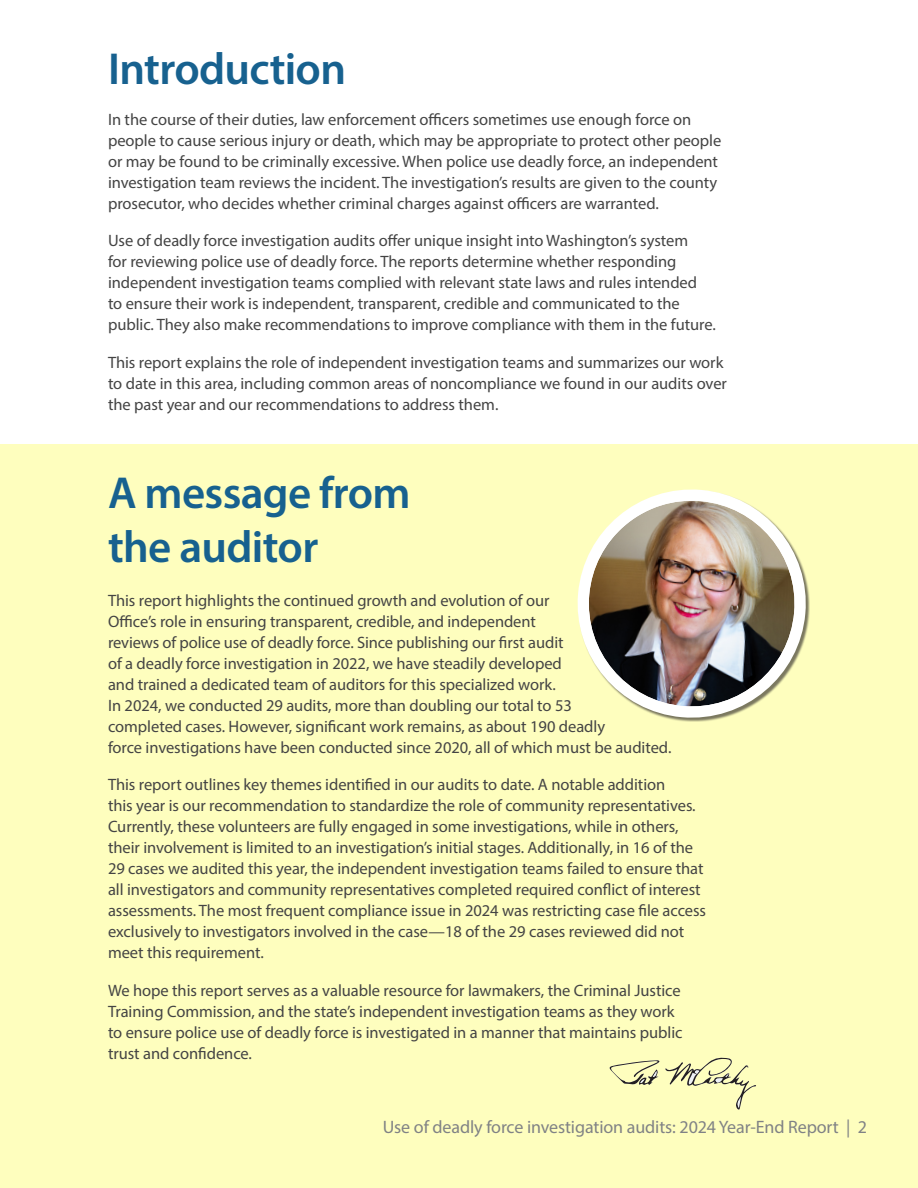
<style>
.page{position:relative;width:918px;height:1188px;background:#fff}
.page>*{position:absolute;margin:0;border:0;box-sizing:border-box;transform-origin:0 0}
.Heading_1{font:600 45px/54px "Myriad Pro";letter-spacing:-.015em;color:#17618f}
.t1{font:18px "Myriad Pro";letter-spacing:-.005em;color:#808285}
.Body_Paragraph_Myriad_Style_1{font:16.5px/21px "Myriad Pro";letter-spacing:-.005em;color:#444}
</style>
<div class="page">
<div style="left:0;top:445px;width:918px;height:743px;background:#fefebe"></div>
<svg style="left:609px;top:1057px;width:147px;height:53px"></svg>
<img style="left:577px;top:489px;width:233px;height:233px">
<p class="Heading_1" style="left:108px;top:41px;width:240px">Introduction</p>
<p class="Body_Paragraph_Myriad_Style_1" style="left:108px;top:109px;width:615px">In the course of their duties, law enforcement officers sometimes use enough force on people to cause serious injury or death, which may be appropriate to protect other people or may be found to be criminally excessive. When police use deadly force, an independent investigation team reviews the incident. The investigation’s results are given to the county prosecutor, who decides whether criminal charges against officers are warranted.</p>
<p class="Body_Paragraph_Myriad_Style_1" style="left:108px;top:230px;width:609px">Use of deadly force investigation audits offer unique insight into Washington’s system<br>for reviewing police use of deadly force. The reports determine whether responding independent investigation teams complied with relevant state laws and rules intended<br>to ensure their work is independent, transparent, credible and communicated to the public. They also make recommendations to improve compliance with them in the future.</p>
<p class="Body_Paragraph_Myriad_Style_1" style="left:108px;top:351px;width:620px">This report explains the role of independent investigation teams and summarizes our work to date in this area, including common areas of noncompliance we found in our audits over the past year and our recommendations to address them.</p>
<p class="Heading_1" style="left:108px;top:465px;width:304px">A message from the auditor</p>
<p class="Body_Paragraph_Myriad_Style_1" style="left:108px;top:590px;width:565px">This report highlights the continued growth and evolution of our<br>Office’s role in ensuring transparent, credible, and independent<br>reviews of police use of deadly force. Since publishing our first audit<br>of a deadly force investigation in 2022, we have steadily developed<br>and trained a dedicated team of auditors for this specialized work.<br>In 2024, we conducted 29 audits, more than doubling our total to 53<br>completed cases. However, significant work remains, as about 190 deadly<br>force investigations have been conducted since 2020, all of which must be audited.</p>
<p class="Body_Paragraph_Myriad_Style_1" style="left:108px;top:774px;width:600px">This report outlines key themes identified in our audits to date. A notable addition<br>this year is our recommendation to standardize the role of community representatives.<br>Currently, these volunteers are fully engaged in some investigations, while in others, their involvement is limited to an investigation’s initial stages. Additionally, in 16 of the 29 cases we audited this year, the independent investigation teams failed to ensure that all investigators and community representatives completed required conflict of interest assessments. The most frequent compliance issue in 2024 was restricting case file access exclusively to investigators involved in the case—18 of the 29 cases reviewed did not meet this requirement.</p>
<p class="Body_Paragraph_Myriad_Style_1" style="left:108px;top:979px;width:576px">We hope this report serves as a valuable resource for lawmakers, the Criminal Justice Training Commission, and the state’s independent investigation teams as they work to ensure police use of deadly force is investigated in a manner that maintains public trust and confidence.</p>
<p class="t1" style="left:383px;top:1116px;width:486px">Use of deadly force investigation audits: 2024 Year-End Report | 2</p>
</div>
